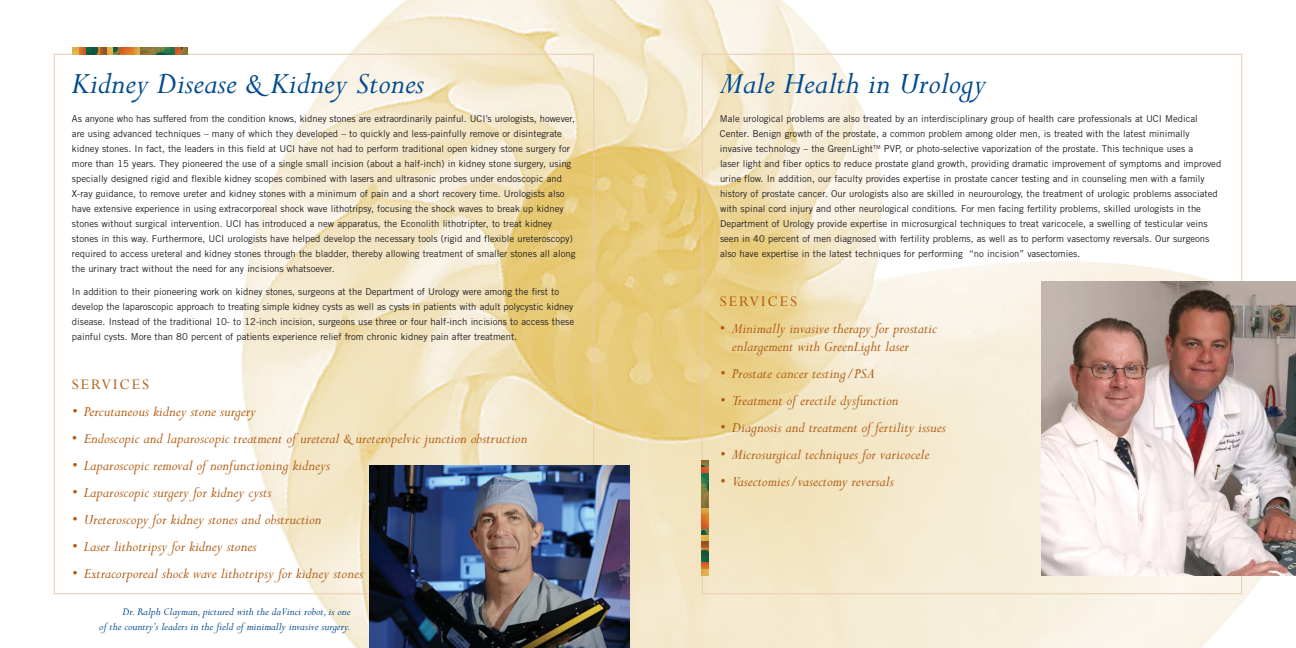
<style>
.page{position:relative;width:1296px;height:648px;background:#fff}
.page>*{position:absolute;margin:0;border:0;box-sizing:border-box;transform-origin:0 0}
.t1{font:italic 34px "Perpetua";color:#004a8d}
.t2{font:16.5px "Perpetua";letter-spacing:.12em;color:#b15b11}
.t3{font:italic 16px/18px "Perpetua";color:#b15b11}
.t4{font:italic 12px/14.4px "Perpetua";color:#004a8d;text-align:right}
.t5{font:9.5px/15px "Trade Gothic";color:#231f20}
.s1{font-style:normal}
</style>
<div class="page">
<img style="left:227px;top:0;width:1035px;height:648px">
<img style="left:369px;top:465px;width:261px;height:183px">
<img style="left:1041px;top:281px;width:255px;height:295px">
<svg style="left:174px;top:47px;width:14px;height:7px"></svg>
<img style="left:140px;top:47px;width:34px;height:7px">
<svg style="left:72px;top:47px;width:68px;height:7px"></svg>
<svg style="left:702px;top:460px;width:7px;height:14px"></svg>
<img style="left:702px;top:474px;width:7px;height:34px">
<svg style="left:702px;top:508px;width:7px;height:68px"></svg>
<h1 class="t1" style="left:72px;top:72px;width:354px">Kidney Disease &amp; Kidney Stones</h1>
<p class="t5" style="left:72px;top:112px;width:505px">As anyone who has suffered from the condition knows, kidney stones are extraordinarily painful. UCI’s urologists, however, are using advanced techniques – many of which they developed – to quickly and less-painfully remove or disintegrate kidney stones. In fact, the leaders in this field at UCI have not had to perform traditional open kidney stone surgery for more than 15 years. They pioneered the use of a single small incision (about a half-inch) in kidney stone surgery, using specially designed rigid and flexible kidney scopes combined with lasers and ultrasonic probes under endoscopic and X-ray guidance, to remove ureter and kidney stones with a minimum of pain and a short recovery time. Urologists also have extensive experience in using extracorporeal shock wave lithotripsy, focusing the shock waves to break up kidney stones without surgical intervention. UCI has introduced a new apparatus, the Econolith lithotripter, to treat kidney stones in this way. Furthermore, UCI urologists have helped develop the necessary tools (rigid and flexible ureteroscopy) required to access ureteral and kidney stones through the bladder, thereby allowing treatment of smaller stones all along the urinary tract without the need for any incisions whatsoever.</p>
<p class="t5" style="left:72px;top:285px;width:504px">In addition to their pioneering work on kidney stones, surgeons at the Department of Urology were among the first to develop the laparoscopic approach to treating simple kidney cysts as well as cysts in patients with adult polycystic kidney disease. Instead of the traditional 10- to 12-inch incision, surgeons use three or four half-inch incisions to access these painful cysts. More than 80 percent of patients experience relief from chronic kidney pain after treatment.</p>
<h2 class="t2" style="left:72px;top:379px;width:79px">SERVICES</h2>
<h3 class="t3" style="left:72px;top:405px;width:186px">• Percutaneous kidney stone surgery</h3>
<h3 class="t3" style="left:72px;top:432px;width:457px"><span class="s1">•</span> Endoscopic and laparoscopic treatment of ureteral &amp; ureteropelvic junction obstruction</h3>
<h3 class="t3" style="left:72px;top:459px;width:260px">• Laparoscopic removal of nonfunctioning kidneys</h3>
<h3 class="t3" style="left:72px;top:486px;width:201px">• Laparoscopic surgery for kidney cysts</h3>
<h3 class="t3" style="left:72px;top:513px;width:251px">• Ureteroscopy for kidney stones and obstruction</h3>
<h3 class="t3" style="left:72px;top:540px;width:186px">• Laser lithotripsy for kidney stones</h3>
<h3 class="t3" style="left:72px;top:567px;width:293px">• Extracorporeal shock wave lithotripsy for kidney stones</h3>
<p class="t4" style="left:99px;top:606px;width:253px">Dr. Ralph Clayman, pictured with the daVinci robot, is one<br>of the country’s leaders in the field of minimally invasive surgery.</p>
<h1 class="t1" style="left:720px;top:72px;width:268px">Male Health in Urology</h1>
<p class="t5" style="left:720px;top:112px;width:503px">Male urological problems are also treated by an interdisciplinary group of health care professionals at UCI Medical Center. Benign growth of the prostate, a common problem among older men, is treated with the latest minimally invasive technology – the GreenLight<sup>TM</sup> PVP, or photo-selective vaporization of the prostate. This technique uses a<br>laser light and fiber optics to reduce prostate gland growth, providing dramatic improvement of symptoms and improved urine flow. In addition, our faculty provides expertise in prostate cancer testing and in counseling men with a family history of prostate cancer. Our urologists also are skilled in neurourology, the treatment of urologic problems associated with spinal cord injury and other neurological conditions. For men facing fertility problems, skilled urologists in the Department of Urology provide expertise in microsurgical techniques to treat varicocele, a swelling of testicular veins seen in 40 percent of men diagnosed with fertility problems, as well as to perform vasectomy reversals. Our surgeons also have expertise in the latest techniques for performing “no incision” vasectomies.</p>
<h2 class="t2" style="left:720px;top:296px;width:79px">SERVICES</h2>
<h3 class="t3" style="left:732px;top:322px;width:207px;text-indent:-12px"><span class="s1">•</span> Minimally invasive therapy for prostatic enlargement with GreenLight laser</h3>
<h3 class="t3" style="left:720px;top:367px;width:156px">• Prostate cancer testing/PSA</h3>
<h3 class="t3" style="left:720px;top:394px;width:180px">• Treatment of erectile dysfunction</h3>
<h3 class="t3" style="left:720px;top:421px;width:227px">• Diagnosis and treatment of fertility issues</h3>
<h3 class="t3" style="left:720px;top:448px;width:211px">• Microsurgical techniques for varicocele</h3>
<h3 class="t3" style="left:720px;top:475px;width:175px">• Vasectomies/vasectomy reversals</h3>
</div>
